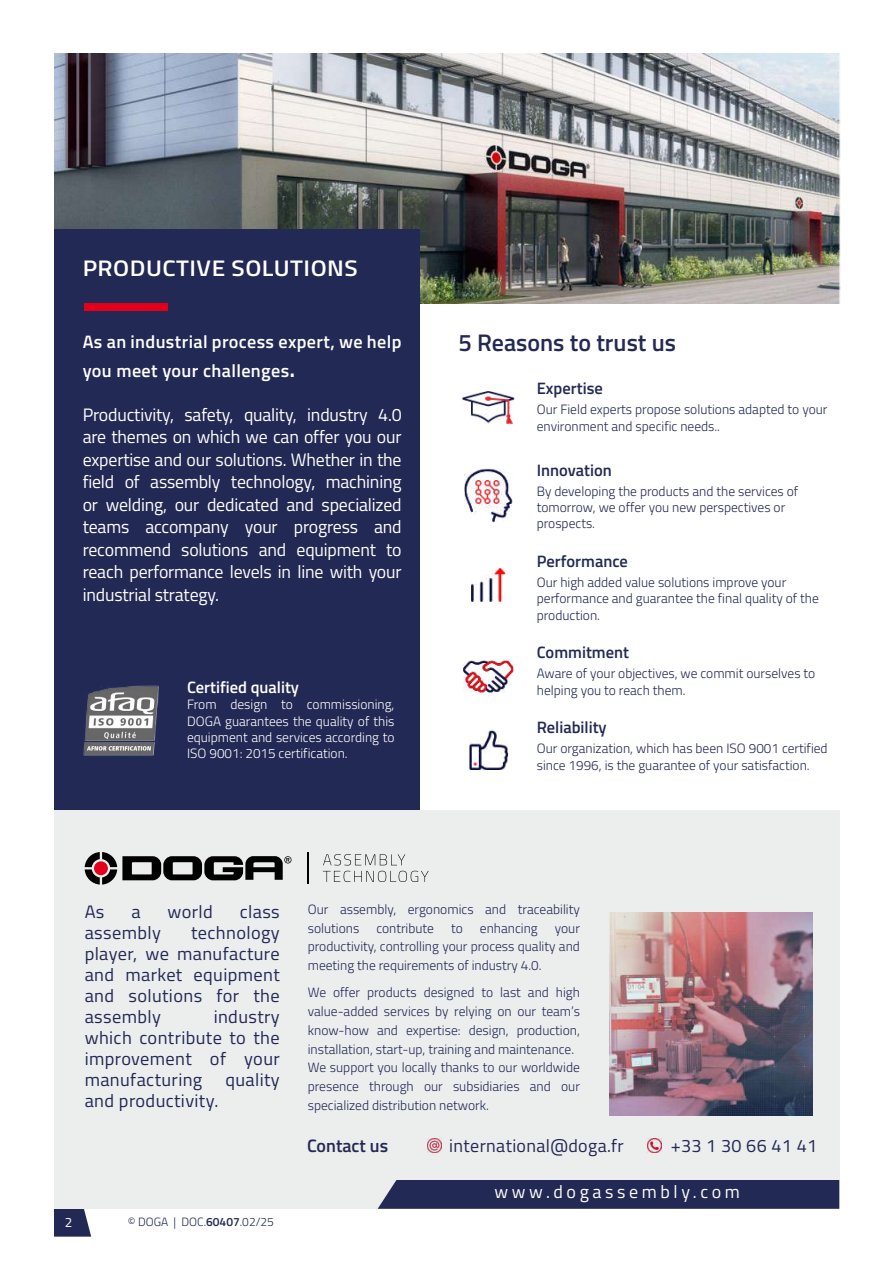
<style>
.page{position:relative;width:893px;height:1263px;background:#fff}
.page>*{position:absolute;margin:0;border:0;box-sizing:border-box;transform-origin:0 0}
.t1{font:600 24px "Titillium Web";color:#242954}
.t2{font:600 22.5px "Titillium Web";letter-spacing:.02em;color:#fff;scale:1.09 1}
.t3{font:18px/22.5px "Titillium Web";letter-spacing:-.01em;color:#fff;text-align:justify}
.t4{font:18px/21px "Titillium Web";letter-spacing:.02em;color:#222954;text-align:justify}
.t5{font:600 18px/28.8px "Titillium Web";letter-spacing:.02em;color:#fff}
.t6{font:18px "Titillium Web";letter-spacing:.2em;color:#fff}
.t7{font:600 18px "Titillium Web";color:#222954}
.t8{font:600 16.5px "Titillium Web";color:#222954}
.t9{font:600 16.5px "Titillium Web";color:#fff}
.t10{font:300 13.5px/18.8px "Titillium Web";color:#222954}
.t11{font:300 13.5px/16.2px "Titillium Web";color:#fff;text-align:justify}
.t12{font:13.5px "Titillium Web";color:#fff}
.t13{font:300 12px "Titillium Web";color:#222954}
.s1{font-size:24px}
.s2{font-weight:600}
</style>
<div class="page">
<svg style="left:54px;top:1209px;width:37px;height:27px"></svg>
<div style="left:54px;top:810px;width:786px;height:399px;background:#eceded"></div>
<div style="left:378px;top:1180px;width:461px;height:29px;background:#222954"></div>
<img style="left:54px;top:54px;width:786px;height:250px">
<img style="left:427px;top:1138px;width:14px;height:14px">
<img style="left:647px;top:1138px;width:14px;height:14px">
<div style="left:54px;top:229px;width:365px;height:581px;background:#222954"></div>
<div style="left:84px;top:303px;width:84px;height:7px;background:#e2001a"></div>
<img style="left:83px;top:685px;width:76px;height:70px">
<img style="left:610px;top:912px;width:202px;height:203px">
<svg style="left:85px;top:852px;width:206px;height:32px"></svg>
<div style="left:94px;top:861px;width:14px;height:14px;background:#e2001a;border-radius:50%"></div>
<hr style="left:307px;top:852px;width:1px;height:31px;background:#000">
<svg style="left:323px;top:854px;width:82px;height:11px"></svg>
<svg style="left:323px;top:871px;width:106px;height:11px"></svg>
<img style="left:462px;top:391px;width:53px;height:34px">
<img style="left:464px;top:469px;width:49px;height:54px">
<img style="left:471px;top:568px;width:35px;height:34px">
<img style="left:463px;top:660px;width:51px;height:33px">
<img style="left:469px;top:730px;width:40px;height:39px">
<h2 class="t2" style="left:83px;top:252px;width:254px">PRODUCTIVE SOLUTIONS</h2>
<h3 class="t5" style="left:83px;top:326px;width:320px">As an industrial process expert, we help you meet your challenges<span class="s1">.</span></h3>
<p class="t3" style="left:83px;top:402px;width:320px">Productivity, safety, quality, industry 4.0 are themes on which we can offer you our expertise and our solutions. Whether in the field of assembly technology, machining or welding, our dedicated and specialized teams accompany your progress and recommend solutions and equipment to reach performance levels in line with your industrial strategy.</p>
<p class="t9" style="left:187px;top:675px;width:113px">Certified quality</p>
<p class="t11" style="left:187px;top:696px;width:209px">From design to commissioning, DOGA guarantees the quality of this equipment and services according to ISO 9001: 2015 certification.</p>
<h1 class="t1" style="left:458px;top:324px;width:219px">5 Reasons to trust us</h1>
<p class="t8" style="left:537px;top:376px;width:67px">Expertise</p>
<p class="t10" style="left:537px;top:401px;width:292px;line-height:16.2px">Our Field experts propose solutions adapted to your environment and specific needs..</p>
<p class="t8" style="left:537px;top:457px;width:77px">Innovation</p>
<p class="t10" style="left:537px;top:483px;width:263px;line-height:16.2px">By developing the products and the services of tomorrow, we offer you new perspectives or prospects.</p>
<p class="t8" style="left:537px;top:549px;width:93px">Performance</p>
<p class="t10" style="left:537px;top:574px;width:284px;line-height:16.2px">Our high added value solutions improve your performance and guarantee the final quality of the production.</p>
<p class="t8" style="left:537px;top:640px;width:94px">Commitment</p>
<p class="t10" style="left:537px;top:665px;width:280px;line-height:16.2px">Aware of your objectives, we commit ourselves to helping you to reach them.</p>
<p class="t8" style="left:537px;top:715px;width:71px">Reliability</p>
<p class="t10" style="left:537px;top:740px;width:292px;line-height:16.2px">Our organization, which has been ISO 9001 certified since 1996, is the guarantee of your satisfaction.</p>
<h3 class="t4" style="left:85px;top:901px;width:21px">As</h3>
<h3 class="t4" style="left:131px;top:901px;width:11px">a</h3>
<h3 class="t4" style="left:168px;top:901px;width:47px">world</h3>
<h3 class="t4" style="left:240px;top:901px;width:41px">class</h3>
<h3 class="t4" style="left:85px;top:922px;width:78px">assembly</h3>
<h3 class="t4" style="left:85px;top:922px;width:197px;text-indent:106px">technology player, we manufacture and market equipment and solutions for the assembly</h3>
<h3 class="t4" style="left:85px;top:1006px;width:197px;text-indent:129px">industry which contribute to the improvement of your manufacturing</h3>
<h3 class="t4" style="left:225px;top:1069px;width:56px">quality</h3>
<h3 class="t4" style="left:85px;top:1090px;width:135px">and productivity.</h3>
<p class="t12" style="left:65px;top:1212px;width:9px">2</p>
<p class="t13" style="left:128px;top:1213px;width:148px">© DOGA | DOC.<span class="s2">60407</span>.02/25</p>
<p class="t10" style="left:308px;top:899px;width:274px">Our assembly, ergonomics and traceability solutions</p>
<p class="t10" style="left:376px;top:918px;width:59px">contribute</p>
<p class="t10" style="left:451px;top:918px;width:13px">to</p>
<p class="t10" style="left:480px;top:918px;width:59px">enhancing</p>
<p class="t10" style="left:308px;top:918px;width:274px;text-align:justify;text-indent:247px">your productivity, controlling your process quality and meeting the requirements of industry 4.0.</p>
<p class="t10" style="left:308px;top:983px;width:274px">We offer products designed to last and high value-added services by relying on our team’s know-how and expertise: design, production, installation, start-up, training and maintenance.<br>We support you locally thanks to our worldwide presence through our subsidiaries and our specialized distribution network.</p>
<h3 class="t7" style="left:307px;top:1132px;width:83px">Contact us</h3>
<h3 class="t4" style="left:449px;top:1135px;width:176px">international@doga.fr</h3>
<h3 class="t4" style="left:671px;top:1135px;width:148px">+33 1 30 66 41 41</h3>
<h3 class="t6" style="left:495px;top:1179px;width:247px">www.dogassembly.com</h3>
</div>
